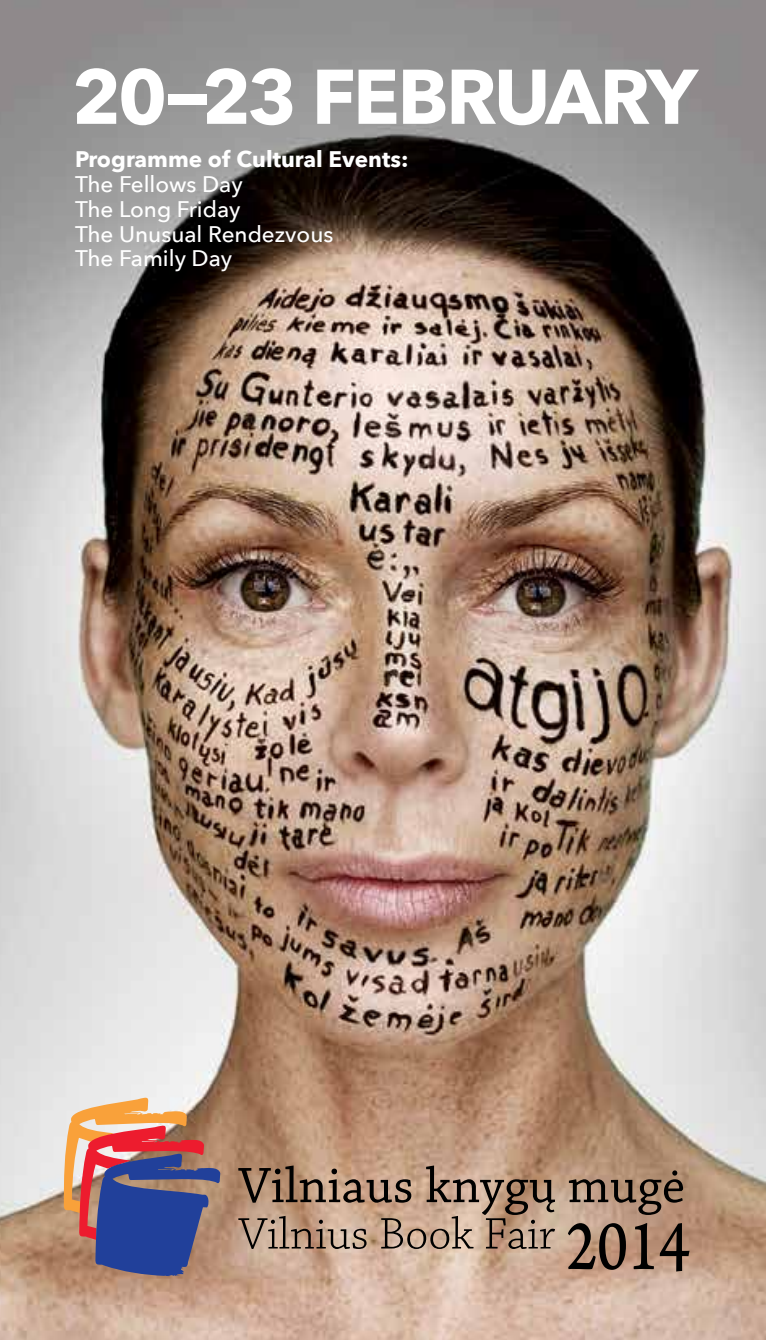
<style>
.page{position:relative;width:766px;height:1340px;background:#fff}
.page>*{position:absolute;margin:0;border:0;box-sizing:border-box;transform-origin:0 0}
.t1{font:700 76.5px "Avenir Next";letter-spacing:-.04em;color:#fff}
.t2{font:500 22.5px/24.8px "Avenir Next";color:#fff}
.t3{font:700 22.5px "Avenir Next";color:#fff}
.s1{font-family:"Neutral Bp"}
</style>
<div class="page">
<img style="left:0;top:0;width:765px;height:1339px">
<svg style="left:63px;top:1096px;width:157px;height:180px;background:#90707f"></svg>
<svg style="left:238px;top:1165px;width:451px;height:106px;background:#a78a76"></svg>
<h1 class="t1" style="left:72px;top:50px;width:627px">20<span class="s1">–</span>23 February</h1>
<p class="t3" style="left:75px;top:146px;width:335px">Programme of Cultural Events:</p>
<p class="t2" style="left:75px;top:172px;width:260px">The Fellows Day<br>The Long Friday<br>The Unusual Rendezvous<br>The Family Day</p>
</div>
